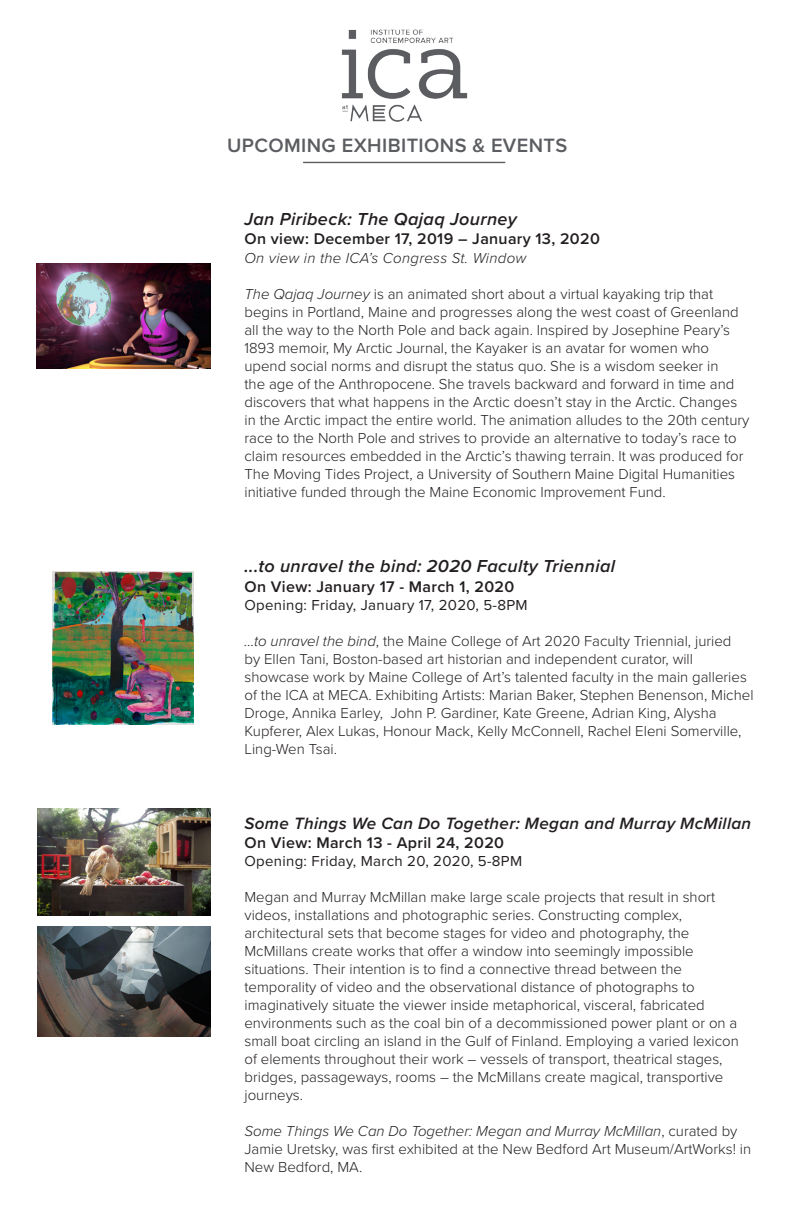
<style>
.page{position:relative;width:792px;height:1224px;background:#fff}
.page>*{position:absolute;margin:0;border:0;box-sizing:border-box;transform-origin:0 0}
.t1{font:600 20px "Proxima Nova";letter-spacing:.02em;color:#5b5d61}
.t2{font:italic 600 18px "Proxima Nova";letter-spacing:.02em;color:#231f20}
.t3{font:italic 600 17px "Proxima Nova";letter-spacing:.02em;color:#231f20}
.t4{font:600 16px "Proxima Nova";letter-spacing:.02em;color:#231f20}
.t5{font:300 15px/18px "Proxima Nova";color:#231f20}
.t6{font:15px "Proxima Nova";letter-spacing:.02em;color:#231f20}
.t7{font:italic 300 15px "Proxima Nova";letter-spacing:.02em;color:#231f20}
.s1{font-style:italic}
</style>
<div class="page">
<img style="left:341px;top:29px;width:127px;height:93px">
<hr style="left:303px;top:162px;width:202px;height:1px;background:#5b5d61">
<img style="left:37px;top:264px;width:174px;height:104px">
<img style="left:37px;top:809px;width:174px;height:106px">
<img style="left:37px;top:926px;width:173px;height:110px">
<img style="left:53px;top:571px;width:141px;height:153px">
<p class="t1" style="left:227px;top:131px;width:342px">UPCOMING EXHIBITIONS &amp; EVENTS</p>
<p class="t2" style="left:244px;top:206px;width:274px">Jan Piribeck: The Qajaq Journey</p>
<p class="t4" style="left:244px;top:227px;width:357px">On view: December 17, 2019 – January 13, 2020</p>
<p class="t7" style="left:244px;top:247px;width:283px">On view in the ICA’s Congress St. Window</p>
<p class="t5" style="left:244px;top:284px;width:507px"><span class="s1">The Qajaq Journey</span> is an animated short about a virtual kayaking trip that begins in Portland, Maine and progresses along the west coast of Greenland all the way to the North Pole and back again. Inspired by Josephine Peary’s 1893 memoir, My Arctic Journal, the Kayaker is an avatar for women who upend social norms and disrupt the status quo. She is a wisdom seeker in<br>the age of the Anthropocene. She travels backward and forward in time and discovers that what happens in the Arctic doesn’t stay in the Arctic. Changes in the Arctic impact the entire world. The animation alludes to the 20th century race to the North Pole and strives to provide an alternative to today’s race to claim resources embedded in the Arctic’s thawing terrain. It was produced for The Moving Tides Project, a University of Southern Maine Digital Humanities initiative funded through the Maine Economic Improvement Fund.</p>
<p class="t2" style="left:244px;top:553px;width:372px">...to unravel the bind: 2020 Faculty Triennial</p>
<p class="t4" style="left:244px;top:574px;width:271px">On View: January 17 - March 1, 2020</p>
<p class="t6" style="left:244px;top:593px;width:285px">Opening: Friday, January 17, 2020, 5-8PM</p>
<p class="t5" style="left:244px;top:631px;width:489px"><span class="s1">...to unravel the bind</span>, the Maine College of Art 2020 Faculty Triennial, juried</p>
<p class="t5" style="left:244px;top:649px;width:511px">by Ellen Tani, Boston-based art historian and independent curator, will showcase work by Maine College of Art’s talented faculty in the main galleries of the ICA at MECA. Exhibiting Artists: Marian Baker, Stephen Benenson, Michel Droge, Annika Earley, John P. Gardiner, Kate Greene, Adrian King, Alysha Kupferer, Alex Lukas, Honour Mack, Kelly McConnell, Rachel Eleni Somerville, Ling-Wen Tsai.</p>
<p class="t3" style="left:244px;top:811px;width:508px">Some Things We Can Do Together: Megan and Murray McMillan</p>
<p class="t4" style="left:244px;top:831px;width:261px">On View: March 13 - April 24, 2020</p>
<p class="t6" style="left:244px;top:850px;width:279px">Opening: Friday, March 20, 2020, 5-8PM</p>
<p class="t5" style="left:244px;top:888px;width:496px">Megan and Murray McMillan make large scale projects that result in short videos, installations and photographic series. Constructing complex, architectural sets that become stages for video and photography, the McMillans create works that offer a window into seemingly impossible situations. Their intention is to find a connective thread between the temporality of video and the observational distance of photographs to imaginatively situate the viewer inside metaphorical, visceral, fabricated environments such as the coal bin of a decommissioned power plant or on a small boat circling an island in the Gulf of Finland. Employing a varied lexicon of elements throughout their work – vessels of transport, theatrical stages, bridges, passageways, rooms – the McMillans create magical, transportive journeys.</p>
<p class="t5" style="left:244px;top:1122px;width:508px"><span class="s1">Some Things We Can Do Together: Megan and Murray McMillan</span>, curated by<br>Jamie Uretsky, was first exhibited at the New Bedford Art Museum/ArtWorks! in<br>New Bedford, MA.</p>
</div>
